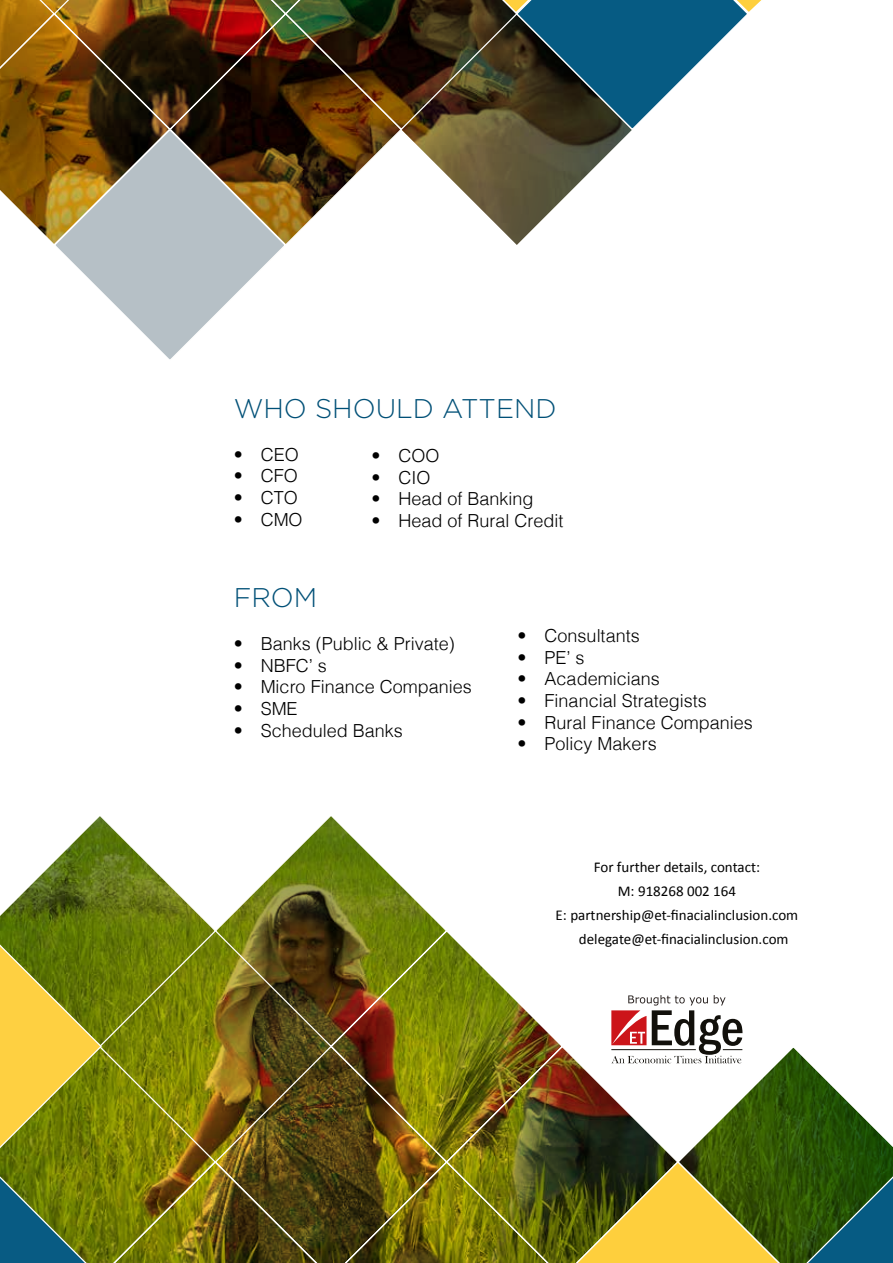
<style>
.page{position:relative;width:893px;height:1263px;background:#fff}
.page>*{position:absolute;margin:0;border:0;box-sizing:border-box;transform-origin:0 0}
.t1{font:300 27px "Gotham";color:#005077}
.t2{font:300 18px "Helvetica";color:#000}
.t3{font:15px "Calibri";color:#000}
</style>
<div class="page">
<svg style="left:218px;top:816px;width:226px;height:113px"></svg>
<svg style="left:0;top:816px;width:213px;height:113px"></svg>
<svg style="left:57px;top:247px;width:225px;height:113px"></svg>
<img style="left:0;top:0;width:762px;height:247px">
<img style="left:0;top:929px;width:893px;height:334px">
<h1 class="t1" style="left:234px;top:393px;width:324px">WHO SHOULD ATTEND</h1>
<p class="t2" style="left:234px;top:439px;width:66px">• CEO</p>
<p class="t2" style="left:234px;top:461px;width:66px">• CFO</p>
<p class="t2" style="left:234px;top:482px;width:66px">• CTO</p>
<p class="t2" style="left:234px;top:504px;width:70px">• CMO</p>
<p class="t2" style="left:371px;top:441px;width:70px">• COO</p>
<p class="t2" style="left:371px;top:462px;width:61px">• CIO</p>
<p class="t2" style="left:371px;top:484px;width:164px">• Head of Banking</p>
<p class="t2" style="left:371px;top:505px;width:194px">• Head of Rural Credit</p>
<h1 class="t1" style="left:234px;top:583px;width:85px">FROM</h1>
<p class="t2" style="left:234px;top:628px;width:223px">• Banks (Public &amp; Private)</p>
<p class="t2" style="left:234px;top:650px;width:95px">• NBFC’ s</p>
<p class="t2" style="left:234px;top:672px;width:240px">• Micro Finance Companies</p>
<p class="t2" style="left:234px;top:693px;width:65px">• SME</p>
<p class="t2" style="left:234px;top:715px;width:171px">• Scheduled Banks</p>
<p class="t2" style="left:518px;top:620px;width:124px">• Consultants</p>
<p class="t2" style="left:518px;top:642px;width:68px">• PE’ s</p>
<p class="t2" style="left:518px;top:664px;width:144px">• Academicians</p>
<p class="t2" style="left:518px;top:685px;width:191px">• Financial Strategists</p>
<p class="t2" style="left:518px;top:707px;width:237px">• Rural Finance Companies</p>
<p class="t2" style="left:518px;top:728px;width:141px">• Policy Makers</p>
<p class="t3" style="left:594px;top:858px;width:168px">For further details, contact:</p>
<p class="t3" style="left:618px;top:882px;width:120px">M: 918268 002 164</p>
<p class="t3" style="left:556px;top:906px;width:244px">E: partnership@et-finacialinclusion.com</p>
<p class="t3" style="left:579px;top:930px;width:211px">delegate@et-finacialinclusion.com</p>
</div>
